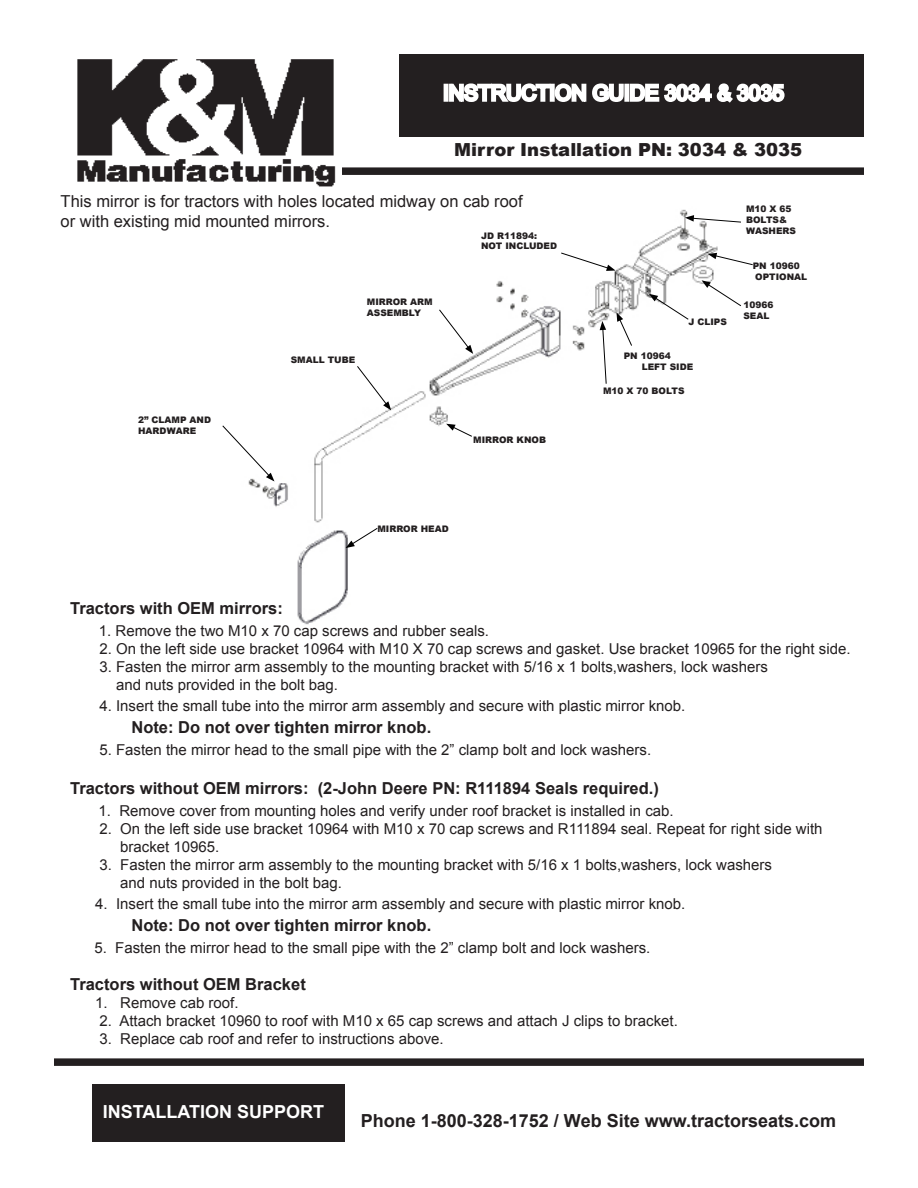
<style>
.page{position:relative;width:918px;height:1188px;background:#fff}
.page>*{position:absolute;margin:0;border:0;box-sizing:border-box;transform-origin:0 0}
.t1{font:700 18px "Arial";color:#231f20}
.t2{font:900 18px "Arial";color:#231f20}
.t3{font:700 18px "Arial";color:#fff}
.t4{font:700 16.5px "Arial";color:#231f20}
.t5{font:16.5px/19.8px "Arial";color:#231f20}
.t6{font:15px "Arial";color:#231f20}
.t7{font:900 9px/10.8px "Arial";color:#231f20}
</style>
<div class="page">
<div style="left:400px;top:54px;width:464px;height:83px;background:#231f20"></div>
<div style="left:444px;top:84px;width:5px;height:18px;border:3px solid #fff"></div>
<svg style="left:448px;top:83px;width:337px;height:20px"></svg>
<div style="left:342px;top:167px;width:522px;height:8px;background:#231f20"></div>
<div style="left:93px;top:1084px;width:252px;height:57px;background:#231f20"></div>
<div style="left:54px;top:1058px;width:810px;height:8px;background:#231f20"></div>
<img style="left:248px;top:209px;width:505px;height:416px">
<svg style="left:561px;top:253px;width:55px;height:18px"></svg>
<svg style="left:708px;top:253px;width:45px;height:12px"></svg>
<svg style="left:616px;top:312px;width:16px;height:34px"></svg>
<svg style="left:600px;top:321px;width:7px;height:63px"></svg>
<svg style="left:446px;top:424px;width:26px;height:13px"></svg>
<svg style="left:346px;top:528px;width:32px;height:20px"></svg>
<svg style="left:222px;top:425px;width:52px;height:57px"></svg>
<svg style="left:439px;top:309px;width:34px;height:45px"></svg>
<svg style="left:357px;top:366px;width:34px;height:44px"></svg>
<svg style="left:649px;top:294px;width:40px;height:26px"></svg>
<img style="left:77px;top:59px;width:259px;height:128px">
<svg style="left:702px;top:280px;width:39px;height:26px"></svg>
<svg style="left:685px;top:215px;width:56px;height:8px"></svg>
<p class="t2" style="left:454px;top:137px;width:349px">Mirror Installation PN: 3034 &amp; 3035</p>
<p class="t5" style="left:61px;top:191px;width:464px">This mirror is for tractors with holes located midway on cab roof or with existing mid mounted mirrors.</p>
<p class="t7" style="left:481px;top:230px;width:58px">JD R11894:</p>
<p class="t7" style="left:481px;top:240px;width:78px">NOT INCLUDED</p>
<p class="t7" style="left:138px;top:414px;width:74px">2” CLAMP AND<br>HARDWARE</p>
<p class="t7" style="left:367px;top:296px;width:67px">MIRROR ARM</p>
<p class="t7" style="left:367px;top:307px;width:56px">ASSEMBLY</p>
<p class="t7" style="left:291px;top:355px;width:66px">SMALL TUBE</p>
<p class="t7" style="left:473px;top:434px;width:74px">MIRROR KNOB</p>
<p class="t7" style="left:377px;top:523px;width:73px">MIRROR HEAD</p>
<p class="t7" style="left:688px;top:316px;width:40px">J CLIPS</p>
<p class="t7" style="left:624px;top:350px;width:49px">PN 10964</p>
<p class="t7" style="left:642px;top:361px;width:53px">LEFT SIDE</p>
<p class="t7" style="left:603px;top:385px;width:83px">M10 X 70 BOLTS</p>
<p class="t7" style="left:746px;top:203px;width:47px">M10 X 65</p>
<p class="t7" style="left:746px;top:214px;width:43px">BOLTS&amp;</p>
<p class="t7" style="left:746px;top:225px;width:51px">WASHERS</p>
<p class="t7" style="left:753px;top:260px;width:49px">PN 10960</p>
<p class="t7" style="left:755px;top:271px;width:53px">OPTIONAL</p>
<p class="t7" style="left:743px;top:299px;width:32px">10966</p>
<p class="t7" style="left:743px;top:310px;width:28px">SEAL</p>
<p class="t4" style="left:70px;top:597px;width:214px">Tractors with OEM mirrors:</p>
<p class="t6" style="left:99px;top:621px;width:392px">1. Remove the two M10 x 70 cap screws and rubber seals.</p>
<p class="t6" style="left:99px;top:639px;width:753px">2. On the left side use bracket 10964 with M10 X 70 cap screws and gasket. Use bracket 10965 for the right side.</p>
<p class="t6" style="left:99px;top:657px;width:670px">3. Fasten the mirror arm assembly to the mounting bracket with 5/16 x 1 bolts,washers, lock washers</p>
<p class="t6" style="left:116px;top:675px;width:223px">and nuts provided in the bolt bag.</p>
<p class="t6" style="left:99px;top:696px;width:588px">4. Insert the small tube into the mirror arm assembly and secure with plastic mirror knob.</p>
<p class="t4" style="left:131px;top:716px;width:301px">Note: Do not over tighten mirror knob.</p>
<p class="t6" style="left:99px;top:740px;width:553px">5. Fasten the mirror head to the small pipe with the 2” clamp bolt and lock washers.</p>
<p class="t4" style="left:70px;top:777px;width:590px">Tractors without OEM mirrors: (2-John Deere PN: R111894 Seals required.)</p>
<p class="t6" style="left:99px;top:801px;width:577px">1. Remove cover from mounting holes and verify under roof bracket is installed in cab.</p>
<p class="t6" style="left:99px;top:819px;width:725px">2. On the left side use bracket 10964 with M10 x 70 cap screws and R111894 seal. Repeat for right side with</p>
<p class="t6" style="left:120px;top:837px;width:101px">bracket 10965.</p>
<p class="t6" style="left:99px;top:855px;width:674px">3. Fasten the mirror arm assembly to the mounting bracket with 5/16 x 1 bolts,washers, lock washers</p>
<p class="t6" style="left:120px;top:873px;width:223px">and nuts provided in the bolt bag.</p>
<p class="t6" style="left:95px;top:894px;width:592px">4. Insert the small tube into the mirror arm assembly and secure with plastic mirror knob.</p>
<p class="t4" style="left:131px;top:914px;width:301px">Note: Do not over tighten mirror knob.</p>
<p class="t6" style="left:94px;top:938px;width:558px">5. Fasten the mirror head to the small pipe with the 2” clamp bolt and lock washers.</p>
<p class="t4" style="left:70px;top:974px;width:237px">Tractors without OEM Bracket</p>
<p class="t6" style="left:95px;top:993px;width:145px">1. Remove cab roof.</p>
<p class="t6" style="left:99px;top:1011px;width:580px">2. Attach bracket 10960 to roof with M10 x 65 cap screws and attach J clips to bracket.</p>
<p class="t6" style="left:99px;top:1029px;width:346px">3. Replace cab roof and refer to instructions above.</p>
<p class="t3" style="left:103px;top:1100px;width:223px">INSTALLATION SUPPORT</p>
<p class="t1" style="left:361px;top:1109px;width:477px">Phone 1-800-328-1752 / Web Site www.tractorseats.com</p>
</div>
